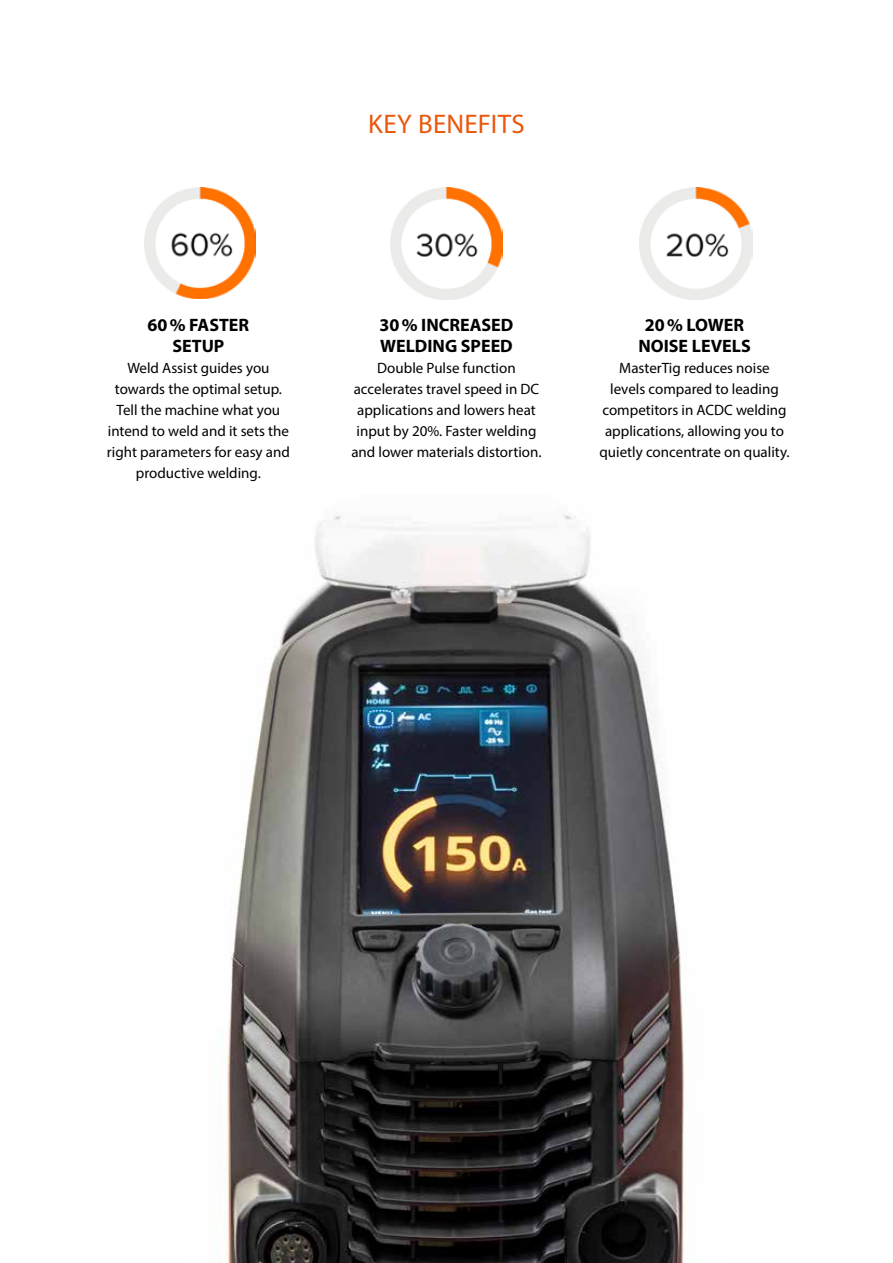
<style>
.page{position:relative;width:893px;height:1263px;background:#fff}
.page>*{position:absolute;margin:0;border:0;box-sizing:border-box;transform-origin:0 0}
.t1{font:27px "Myriad Pro";letter-spacing:.015em;color:#ea580c}
.t2{font:700 18px/21px "Myriad Pro";color:#000;text-align:center}
.t3{font:15px/21px "Myriad Pro";color:#000;text-align:center}
</style>
<div class="page">
<img style="left:226px;top:515px;width:460px;height:748px">
<img style="left:144px;top:187px;width:111px;height:111px">
<img style="left:390px;top:187px;width:113px;height:113px">
<img style="left:640px;top:187px;width:112px;height:113px">
<h1 class="t1" style="left:368px;top:107px;width:158px">KEY BENEFITS</h1>
<p class="t2" style="left:148px;top:314px;width:103px">60% FASTER<br>SETUP</p>
<p class="t3" style="left:107px;top:357px;width:184px">Weld Assist guides you towards the optimal setup.<br>Tell the machine what you intend to weld and it sets the right parameters for easy and productive welding.</p>
<p class="t2" style="left:379px;top:314px;width:135px;text-align:left">30% INCREASED<br>WELDING SPEED</p>
<p class="t3" style="left:351px;top:357px;width:192px">Double Pulse function accelerates travel speed in DC applications and lowers heat input by 20%. Faster welding and lower materials distortion.</p>
<p class="t2" style="left:638px;top:314px;width:114px">20% LOWER<br>NOISE LEVELS</p>
<p class="t3" style="left:599px;top:357px;width:192px">MasterTig reduces noise<br>levels compared to leading competitors in ACDC welding applications, allowing you to quietly concentrate on quality.</p>
</div>
